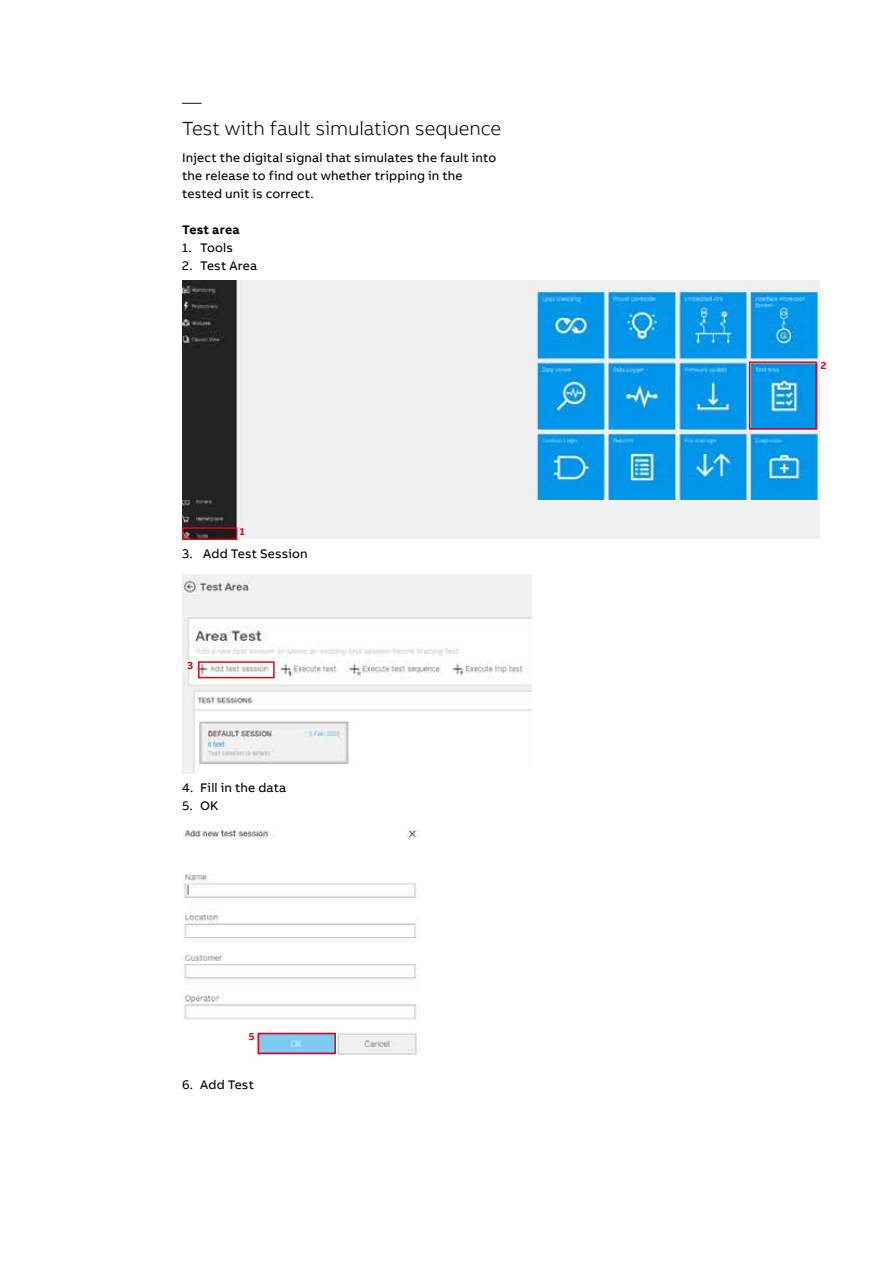
<style>
.page{position:relative;width:893px;height:1263px;background:#fff}
.page>*{position:absolute;margin:0;border:0;box-sizing:border-box;transform-origin:0 0}
.t1{font:300 19.5px/27px "AB Bvoice";letter-spacing:-.005em;color:#000}
.t2{font:12.75px/18px "AB Bvoice";letter-spacing:.015em;color:#000}
.t3{font:700 12.75px "AB Bvoice";letter-spacing:.015em;color:#000}
.t4{font:700 10.5px "AB Bvoice";color:#e3051b}
</style>
<div class="page">
<img style="left:182px;top:281px;width:637px;height:257px">
<div style="left:749px;top:361px;width:68px;height:69px;border:2px solid #e3051b"></div>
<div style="left:182px;top:527px;width:55px;height:13px;border:2px solid #e3051b"></div>
<img style="left:182px;top:574px;width:349px;height:200px">
<img style="left:182px;top:829px;width:239px;height:228px">
<div style="left:198px;top:661px;width:77px;height:17px;border:2px solid #e3051b"></div>
<div style="left:258px;top:1033px;width:78px;height:21px;border:2px solid #e3051b"></div>
<h1 class="t1" style="left:182px;top:88px;width:320px">—<br>Test with fault simulation sequence</h1>
<p class="t2" style="left:182px;top:148px;width:316px">Inject the digital signal that simulates the fault into the release to find out whether tripping in the tested unit is correct.</p>
<p class="t3" style="left:182px;top:221px;width:59px">Test area</p>
<p class="t2" style="left:182px;top:238px;width:52px">1. Tools</p>
<p class="t2" style="left:182px;top:256px;width:77px">2. Test Area</p>
<p class="t4" style="left:239px;top:525px;width:8px">1</p>
<p class="t2" style="left:182px;top:544px;width:127px">3. Add Test Session</p>
<p class="t4" style="left:187px;top:659px;width:8px">3</p>
<p class="t2" style="left:182px;top:778px;width:106px">4. Fill in the data</p>
<p class="t2" style="left:182px;top:796px;width:38px">5. OK</p>
<p class="t4" style="left:248px;top:1030px;width:8px">5</p>
<p class="t2" style="left:182px;top:1075px;width:73px">6. Add Test</p>
<p class="t4" style="left:821px;top:359px;width:8px">2</p>
</div>
